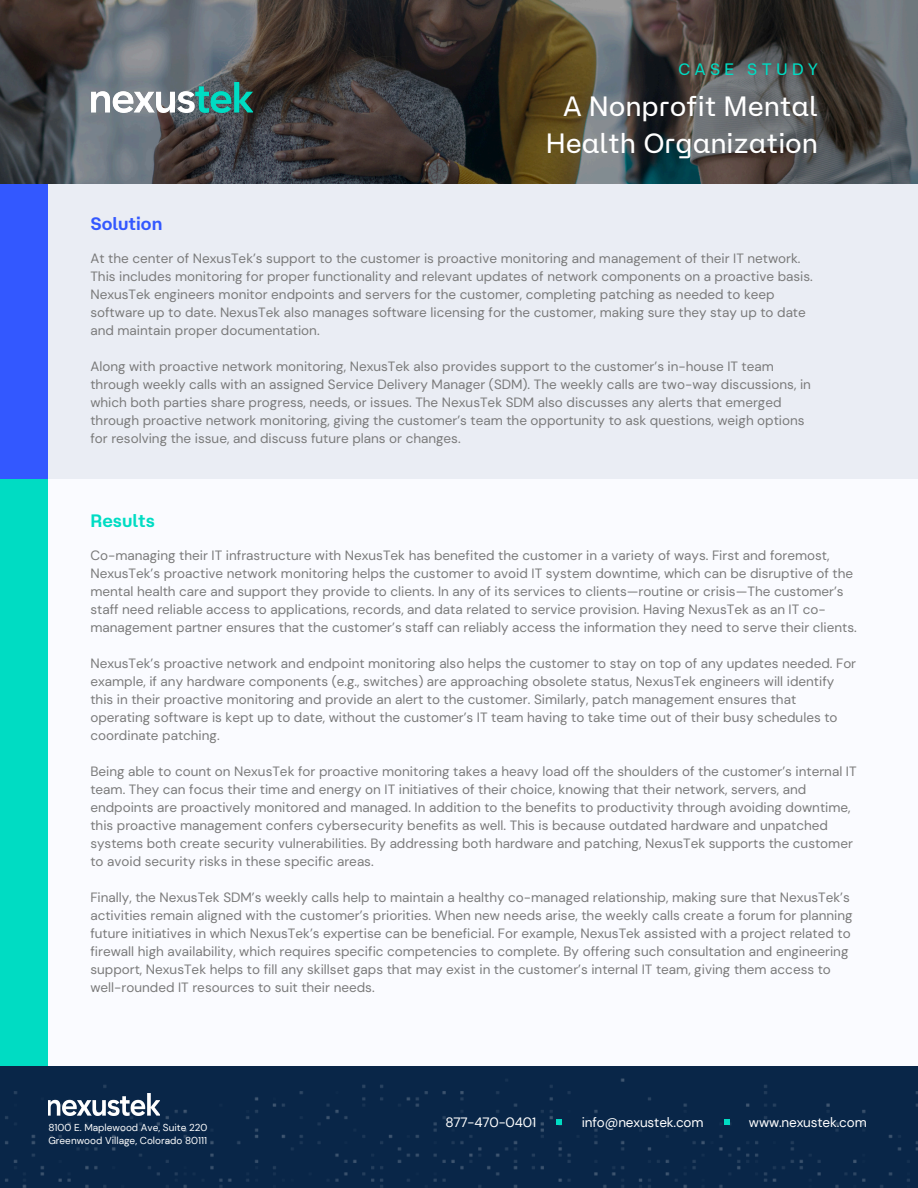
<style>
.page{position:relative;width:918px;height:1188px;background:#fff}
.page>*{position:absolute;margin:0;border:0;box-sizing:border-box;transform-origin:0 0}
.t1{font:27.9px/36.5px "At Aero";letter-spacing:.02em;color:#fff;text-align:right}
.t2{font:600 18px "At Aero";color:#3358ff}
.t3{font:600 18px "At Aero";color:#00dcc3}
.t4{font:16.65px "At Aero";letter-spacing:.27em;color:#00dcc3}
.t5{font:13.5px/18px "DM Sans 24 pt";color:#7a7a7a}
.t6{font:13.5px "DM Sans";letter-spacing:-.01em;color:#fff}
.t7{font:10.05px "DM Sans";color:#fff}
</style>
<div class="page">
<div style="left:32px;top:346px;width:886px;height:769px;background:#fafbff"></div>
<img style="left:0;top:0;width:918px;height:184px">
<img style="left:92px;top:82px;width:161px;height:31px">
<div style="left:0;top:352px;width:48px;height:732px;background:#00dcc3"></div>
<div style="left:0;top:184px;width:918px;height:294px;background:#eaedf4"></div>
<div style="left:0;top:184px;width:48px;height:294px;background:#3358ff"></div>
<div style="left:0;top:1066px;width:918px;height:122px;background:#092648"></div>
<img style="left:5px;top:1078px;width:913px;height:110px">
<img style="left:48px;top:1094px;width:112px;height:21px">
<svg style="left:556px;top:1120px;width:6px;height:5px"></svg>
<svg style="left:724px;top:1120px;width:6px;height:5px"></svg>
<h3 class="t4" style="left:679px;top:59px;width:141px">CASE STUDY</h3>
<h1 class="t1" style="left:546px;top:88px;width:273px">A Nonprofit Mental<br>Health Organization</h1>
<h4 class="t2" style="left:90px;top:213px;width:73px">Solution</h4>
<h4 class="t5" style="left:90px;top:249px;width:724px">At the center of NexusTek’s support to the customer is proactive monitoring and management of their IT network.<br>This includes monitoring for proper functionality and relevant updates of network components on a proactive basis.<br>NexusTek engineers monitor endpoints and servers for the customer, completing patching as needed to keep software up to date. NexusTek also manages software licensing for the customer, making sure they stay up to date and maintain proper documentation.</h4>
<h3 class="t5" style="left:90px;top:357px;width:722px">Along with proactive network monitoring, NexusTek also provides support to the customer’s in-house IT team through weekly calls with an assigned Service Delivery Manager (SDM). The weekly calls are two-way discussions, in which both parties share progress, needs, or issues. The NexusTek SDM also discusses any alerts that emerged through proactive network monitoring, giving the customer’s team the opportunity to ask questions, weigh options for resolving the issue, and discuss future plans or changes.</h3>
<h4 class="t3" style="left:90px;top:510px;width:66px">Results</h4>
<h4 class="t5" style="left:90px;top:547px;width:768px">Co-managing their IT infrastructure with NexusTek has benefited the customer in a variety of ways. First and foremost, NexusTek’s proactive network monitoring helps the customer to avoid IT system downtime, which can be disruptive of the mental health care and support they provide to clients. In any of its services to clients—routine or crisis—The customer’s staff need reliable access to applications, records, and data related to service provision. Having NexusTek as an IT co&shy;management partner ensures that the customer’s staff can reliably access the information they need to serve their clients.</h4>
<h4 class="t5" style="left:90px;top:655px;width:767px">NexusTek’s proactive network and endpoint monitoring also helps the customer to stay on top of any updates needed. For example, if any hardware components (e.g., switches) are approaching obsolete status, NexusTek engineers will identify this in their proactive monitoring and provide an alert to the customer. Similarly, patch management ensures that operating software is kept up to date, without the customer’s IT team having to take time out of their busy schedules to coordinate patching.</h4>
<h4 class="t5" style="left:90px;top:763px;width:768px">Being able to count on NexusTek for proactive monitoring takes a heavy load off the shoulders of the customer’s internal IT team. They can focus their time and energy on IT initiatives of their choice, knowing that their network, servers, and endpoints are proactively monitored and managed. In addition to the benefits to productivity through avoiding downtime, this proactive management confers cybersecurity benefits as well. This is because outdated hardware and unpatched systems both create security vulnerabilities. By addressing both hardware and patching, NexusTek supports the customer to avoid security risks in these specific areas.</h4>
<p class="t5" style="left:90px;top:889px;width:764px">Finally, the NexusTek SDM’s weekly calls help to maintain a healthy co-managed relationship, making sure that NexusTek’s activities remain aligned with the customer’s priorities. When new needs arise, the weekly calls create a forum for planning future initiatives in which NexusTek’s expertise can be beneficial. For example, NexusTek assisted with a project related to firewall high availability, which requires specific competencies to complete. By offering such consultation and engineering support, NexusTek helps to fill any skillset gaps that may exist in the customer’s internal IT team, giving them access to well-rounded IT resources to suit their needs.</p>
<p class="t7" style="left:48px;top:1121px;width:161px">8100 E. Maplewood Ave, Suite 220</p>
<p class="t7" style="left:48px;top:1134px;width:160px">Greenwood Village, Colorado 80111</p>
<p class="t6" style="left:445px;top:1114px;width:92px">877-470-0401</p>
<h4 class="t6" style="left:582px;top:1114px;width:123px">info@nexustek.com</h4>
<h4 class="t6" style="left:749px;top:1114px;width:119px">www.nexustek.com</h4>
</div>
